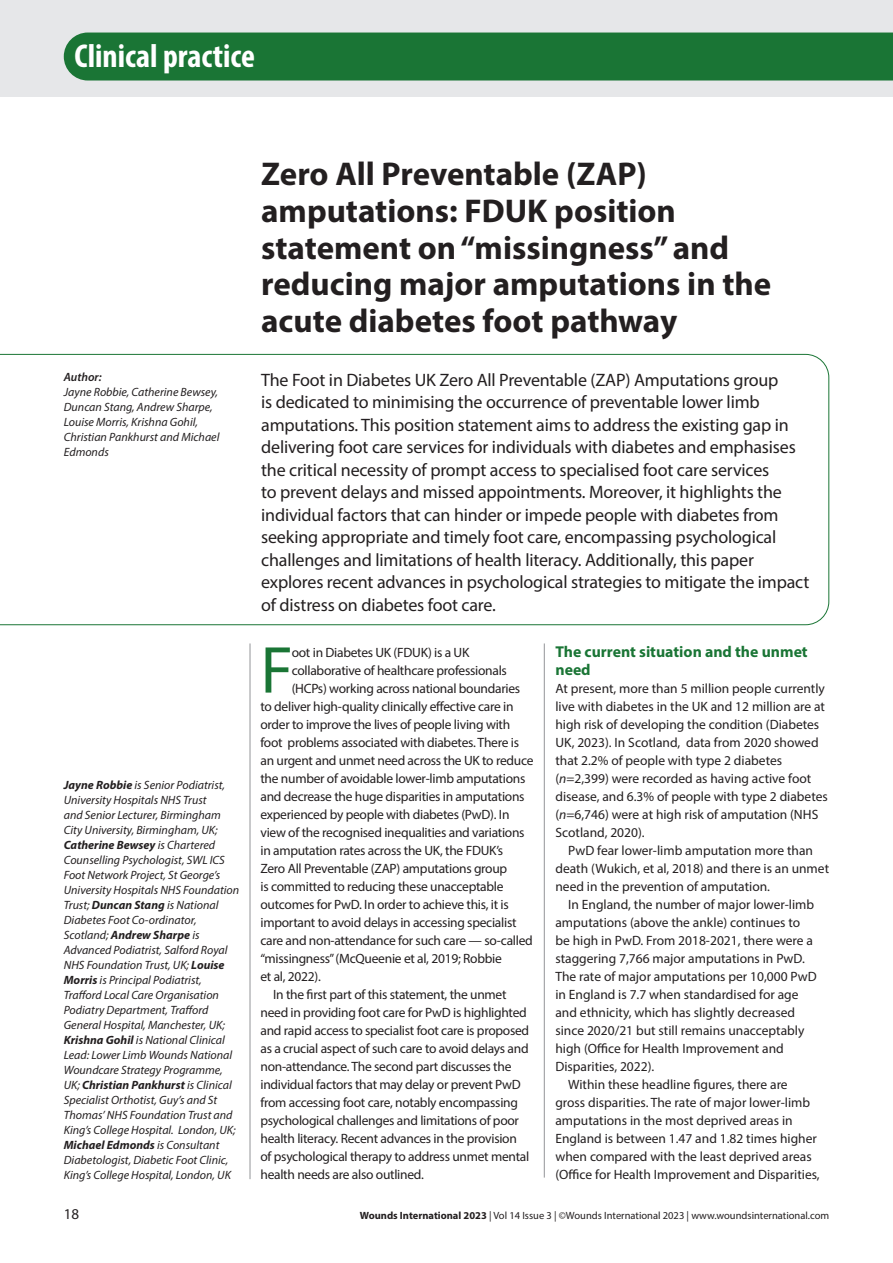
<style>
.page{position:relative;width:893px;height:1263px;background:#fff}
.page>*{position:absolute;margin:0;border:0;box-sizing:border-box;transform-origin:0 0}
.BODY_DROP_CAP{font:66.9px "Myriad Pro";color:#1a7535}
.t1{font:700 condensed 33.15px "Myriad Pro";color:#fff}
.HEADLINE_22_BOLD{font:700 33px/36.6px "Myriad Pro";color:#231f20}
.INTRO{font:18px/22.5px "Myriad Pro";letter-spacing:-.01em;color:#231f20}
.A-HEAD_CROSS_HEAD{font:700 15.75px/18px "Myriad Pro";color:#1a7535}
.BODY_INDENT{font:15px "Myriad Pro";color:#231f20}
.BODY_INDENT-2{font:13.5px/18px "Myriad Pro";color:#231f20}
.BODY_DROP_CAP-2{font:13.5px "Myriad Pro";letter-spacing:-.02em;color:#231f20}
.BODY_INDENT-3{font:13.5px/18px "Myriad Pro";letter-spacing:-.02em;color:#231f20}
.CASE_REPORT_AUTHOR_DETAILS{font:italic 12px/15px "Myriad Pro";color:#231f20}
.PRACTICE_AUTHOR_DETAILS{font:italic 12px/15px "Myriad Pro";color:#231f20}
.PRACTICE_AUTHOR_DETAILS-2{font:italic 600 12px "Myriad Pro";color:#231f20}
.BODY_INDENT-4{font:10.5px "Myriad Pro";color:#231f20}
.s1{font-weight:700}
.s2{font-style:italic}
</style>
<div class="page">
<svg style="left:0;top:354px;width:829px;height:271px"></svg>
<div style="left:0;top:0;width:893px;height:97px;background:#e6e7e9"></div>
<div style="left:64px;top:33px;width:829px;height:48px;background:#1a7535"></div>
<hr style="left:544px;top:643px;width:1px;height:534px;background:#939598">
<hr style="left:250px;top:643px;width:1px;height:536px;background:#939598">
<p class="t1" style="left:74px;top:35px;width:182px">Clinical practice</p>
<p class="PRACTICE_AUTHOR_DETAILS-2" style="left:64px;top:369px;width:39px">Author:</p>
<p class="PRACTICE_AUTHOR_DETAILS" style="left:64px;top:384px;width:157px">Jayne Robbie, Catherine Bewsey,<br>Duncan Stang, Andrew Sharpe,<br>Louise Morris, Krishna Gohil,<br>Christian Pankhurst and Michael<br>Edmonds</p>
<p class="CASE_REPORT_AUTHOR_DETAILS" style="left:64px;top:777px;width:177px"><span class="s1">Jayne Robbie</span> is Senior Podiatrist, University Hospitals NHS Trust<br>and Senior Lecturer, Birmingham City University, Birmingham, UK; <span class="s1">Catherine Bewsey</span> is Chartered Counselling Psychologist, SWL ICS Foot Network Project, St George’s University Hospitals NHS Foundation Trust; <span class="s1">Duncan Stang</span> is National Diabetes Foot Co-ordinator, Scotland; <span class="s1">Andrew Sharpe</span> is Advanced Podiatrist, Salford Royal NHS Foundation Trust, UK; <span class="s1">Louise Morris</span> is Principal Podiatrist, Trafford Local Care Organisation Podiatry Department, Trafford General Hospital, Manchester, UK; <span class="s1">Krishna Gohil</span> is National Clinical Lead: Lower Limb Wounds National Woundcare Strategy Programme, UK; <span class="s1">Christian Pankhurst</span> is Clinical Specialist Orthotist, Guy’s and St Thomas’ NHS Foundation Trust and King’s College Hospital. London, UK; <span class="s1">Michael Edmonds</span> is Consultant Diabetologist, Diabetic Foot Clinic, King’s College Hospital, London, UK</p>
<p class="HEADLINE_22_BOLD" style="left:261px;top:155px;width:511px">Zero All Preventable (ZAP) amputations: FDUK position statement on “missingness” and reducing major amputations in the acute diabetes foot pathway</p>
<p class="INTRO" style="left:261px;top:368px;width:550px">The Foot in Diabetes UK Zero All Preventable (ZAP) Amputations group<br>is dedicated to minimising the occurrence of preventable lower limb amputations. This position statement aims to address the existing gap in delivering foot care services for individuals with diabetes and emphasises the critical necessity of prompt access to specialised foot care services<br>to prevent delays and missed appointments. Moreover, it highlights the individual factors that can hinder or impede people with diabetes from seeking appropriate and timely foot care, encompassing psychological challenges and limitations of health literacy. Additionally, this paper explores recent advances in psychological strategies to mitigate the impact of distress on diabetes foot care.</p>
<p class="BODY_DROP_CAP" style="left:260px;top:629px;width:34px">F</p>
<p class="BODY_DROP_CAP-2" style="left:292px;top:644px;width:179px">oot in Diabetes UK (FDUK) is a UK</p>
<p class="BODY_DROP_CAP-2" style="left:292px;top:662px;width:217px">collaborative of healthcare professionals</p>
<p class="BODY_DROP_CAP-2" style="left:292px;top:680px;width:230px">(HCPs) working across national boundaries</p>
<p class="BODY_DROP_CAP-2" style="left:260px;top:698px;width:255px">to deliver high-quality clinically effective care in</p>
<p class="BODY_DROP_CAP-2" style="left:260px;top:716px;width:251px">order to improve the lives of people living with</p>
<p class="BODY_DROP_CAP-2" style="left:260px;top:734px;width:260px">foot problems associated with diabetes. There is</p>
<p class="BODY_DROP_CAP-2" style="left:260px;top:752px;width:275px">an urgent and unmet need across the UK to reduce</p>
<p class="BODY_DROP_CAP-2" style="left:260px;top:770px;width:266px">the number of avoidable lower-limb amputations</p>
<p class="BODY_DROP_CAP-2" style="left:260px;top:788px;width:266px">and decrease the huge disparities in amputations</p>
<p class="BODY_DROP_CAP-2" style="left:260px;top:806px;width:251px">experienced by people with diabetes (PwD). In</p>
<p class="BODY_DROP_CAP-2" style="left:260px;top:824px;width:266px">view of the recognised inequalities and variations</p>
<p class="BODY_DROP_CAP-2" style="left:260px;top:842px;width:244px">in amputation rates across the UK, the FDUK’s</p>
<p class="BODY_DROP_CAP-2" style="left:260px;top:860px;width:248px">Zero All Preventable (ZAP) amputations group</p>
<p class="BODY_DROP_CAP-2" style="left:260px;top:878px;width:245px">is committed to reducing these unacceptable</p>
<p class="BODY_DROP_CAP-2" style="left:260px;top:896px;width:250px">outcomes for PwD. In order to achieve this, it is</p>
<p class="BODY_DROP_CAP-2" style="left:260px;top:914px;width:258px">important to avoid delays in accessing specialist</p>
<p class="BODY_DROP_CAP-2" style="left:260px;top:932px;width:274px">care and non-attendance for such care — so-called</p>
<p class="BODY_DROP_CAP-2" style="left:260px;top:950px;width:243px">“missingness” (McQueenie et al, 2019; Robbie</p>
<p class="BODY_DROP_CAP-2" style="left:260px;top:968px;width:62px">et al, 2022).</p>
<p class="BODY_INDENT-3" style="left:260px;top:985px;width:270px;text-indent:13px">In the first part of this statement, the unmet need in providing foot care for PwD is highlighted and rapid access to specialist foot care is proposed as a crucial aspect of such care to avoid delays and non-attendance. The second part discusses the individual factors that may delay or prevent PwD from accessing foot care, notably encompassing psychological challenges and limitations of poor health literacy. Recent advances in the provision of psychological therapy to address unmet mental health needs are also outlined.</p>
<p class="A-HEAD_CROSS_HEAD" style="left:555px;top:642px;width:254px">The current situation and the unmet need</p>
<p class="BODY_INDENT-2" style="left:555px;top:679px;width:274px">At present, more than 5 million people currently live with diabetes in the UK and 12 million are at high risk of developing the condition (Diabetes UK, 2023). In Scotland, data from 2020 showed that 2.2% of people with type 2 diabetes (<span class="s2">n</span>=2,399) were recorded as having active foot disease, and 6.3% of people with type 2 diabetes (<span class="s2">n</span>=6,746) were at high risk of amputation (NHS Scotland, 2020).</p>
<p class="BODY_INDENT-2" style="left:555px;top:841px;width:275px;text-indent:13px">PwD fear lower-limb amputation more than death (Wukich, et al, 2018) and there is an unmet need in the prevention of amputation.</p>
<p class="BODY_INDENT-2" style="left:555px;top:895px;width:263px;text-indent:13px">In England, the number of major lower-limb amputations (above the ankle) continues to be high in PwD. From 2018-2021, there were a staggering 7,766 major amputations in PwD.<br>The rate of major amputations per 10,000 PwD in England is 7.7 when standardised for age and ethnicity, which has slightly decreased since 2020/21 but still remains unacceptably high (Office for Health Improvement and Disparities, 2022).</p>
<p class="BODY_INDENT-2" style="left:555px;top:1075px;width:266px;text-indent:13px">Within these headline figures, there are gross disparities. The rate of major lower-limb amputations in the most deprived areas in England is between 1.47 and 1.82 times higher when compared with the least deprived areas (Office for Health Improvement and Disparities,</p>
<p class="BODY_INDENT" style="left:64px;top:1204px;width:17px">18</p>
<p class="BODY_INDENT-4" style="left:360px;top:1208px;width:471px"><span class="s1">Wounds International 2023</span> | Vol 14 Issue 3 | ©Wounds International 2023 | www.woundsinternational.com</p>
</div>
